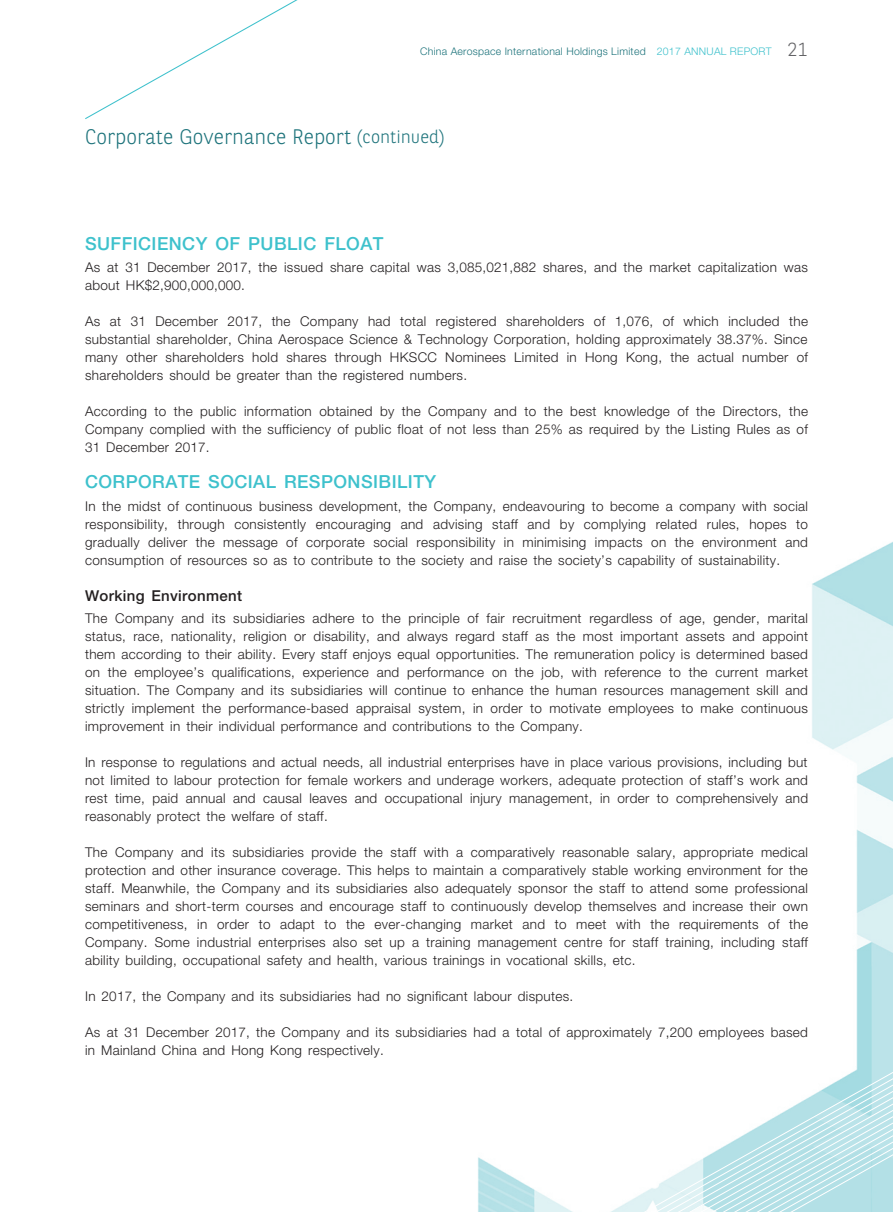
<style>
.page{position:relative;width:893px;height:1212px;background:#fff}
.page>*{position:absolute;margin:0;border:0;box-sizing:border-box;transform-origin:0 0}
.t1{font:300 21px "BNPP Sans";color:#1d737b}
._03_H1{font:500 18px "Helvetica Neue LT Std";letter-spacing:.025em;color:#3ec1cc}
._04___H2{font:500 15px "Helvetica Neue LT Std";letter-spacing:.025em;color:#231f20}
._01_Body_Text{font:300 13.5px/18px "Helvetica Neue LT Std";letter-spacing:.025em;color:#231f20;text-align:justify}
.t2{font:300 10.5px "Helvetica Neue LT Std";letter-spacing:.025em;color:#1d737b}
.s1{color:#3ec1cc}
.s2{font-family:"BNPP Sans";font-size:18.9px;color:#636366}
.s3{font-size:18px}
</style>
<div class="page">
<img style="left:478px;top:542px;width:415px;height:670px">
<svg style="left:608px;top:958px;width:285px;height:45px"></svg>
<svg style="left:541px;top:1003px;width:11px;height:209px"></svg>
<svg style="left:552px;top:1003px;width:11px;height:209px"></svg>
<svg style="left:563px;top:1003px;width:12px;height:209px"></svg>
<svg style="left:575px;top:1003px;width:11px;height:209px"></svg>
<svg style="left:586px;top:1003px;width:11px;height:209px"></svg>
<svg style="left:597px;top:1003px;width:11px;height:209px"></svg>
<svg style="left:608px;top:1003px;width:285px;height:209px"></svg>
<svg style="left:85px;top:0;width:213px;height:119px"></svg>
<p class="t2" style="left:420px;top:45px;width:389px">China Aerospace International Holdings Limited <span class="s1">2017 ANNUAL REPORT</span> <span class="s2">21</span></p>
<h1 class="t1" style="left:85px;top:122px;width:361px">Corporate Governance Report <span class="s3">(continued)</span></h1>
<p class="_03_H1" style="left:85px;top:233px;width:300px">SUFFICIENCY OF PUBLIC FLOAT</p>
<p class="_01_Body_Text" style="left:85px;top:258px;width:724px">As at 31 December 2017, the issued share capital was 3,085,021,882 shares, and the market capitalization was about HK$2,900,000,000.</p>
<p class="_01_Body_Text" style="left:85px;top:312px;width:724px">As at 31 December 2017, the Company had total registered shareholders of 1,076, of which included the substantial shareholder, China Aerospace Science &amp; Technology Corporation, holding approximately 38.37%. Since many other shareholders hold shares through HKSCC Nominees Limited in Hong Kong, the actual number of shareholders should be greater than the registered numbers.</p>
<p class="_01_Body_Text" style="left:85px;top:402px;width:724px">According to the public information obtained by the Company and to the best knowledge of the Directors, the Company complied with the sufficiency of public float of not less than 25% as required by the Listing Rules as of 31 December 2017.</p>
<p class="_03_H1" style="left:85px;top:471px;width:353px">CORPORATE SOCIAL RESPONSIBILITY</p>
<p class="_01_Body_Text" style="left:85px;top:496px;width:725px">In the midst of continuous business development, the Company, endeavouring to become a company with social responsibility, through consistently encouraging and advising staff and by complying related rules, hopes to gradually deliver the message of corporate social responsibility in minimising impacts on the environment and consumption of resources so as to contribute to the society and raise the society’s capability of sustainability.</p>
<p class="_04___H2" style="left:85px;top:586px;width:159px">Working Environment</p>
<p class="_01_Body_Text" style="left:85px;top:609px;width:725px">The Company and its subsidiaries adhere to the principle of fair recruitment regardless of age, gender, marital status, race, nationality, religion or disability, and always regard staff as the most important assets and appoint them according to their ability. Every staff enjoys equal opportunities. The remuneration policy is determined based on the employee’s qualifications, experience and performance on the job, with reference to the current market situation. The Company and its subsidiaries will continue to enhance the human resources management skill and strictly implement the performance-based appraisal system, in order to motivate employees to make continuous improvement in their individual performance and contributions to the Company.</p>
<p class="_01_Body_Text" style="left:85px;top:753px;width:724px">In response to regulations and actual needs, all industrial enterprises have in place various provisions, including but not limited to labour protection for female workers and underage workers, adequate protection of staff’s work and rest time, paid annual and causal leaves and occupational injury management, in order to comprehensively and reasonably protect the welfare of staff.</p>
<p class="_01_Body_Text" style="left:85px;top:843px;width:725px">The Company and its subsidiaries provide the staff with a comparatively reasonable salary, appropriate medical protection and other insurance coverage. This helps to maintain a comparatively stable working environment for the staff. Meanwhile, the Company and its subsidiaries also adequately sponsor the staff to attend some professional seminars and short-term courses and encourage staff to continuously develop themselves and increase their own competitiveness, in order to adapt to the ever-changing market and to meet with the requirements of the Company. Some industrial enterprises also set up a training management centre for staff training, including staff ability building, occupational safety and health, various trainings in vocational skills, etc.</p>
<p class="_01_Body_Text" style="left:85px;top:987px;width:490px">In 2017, the Company and its subsidiaries had no significant labour disputes.</p>
<p class="_01_Body_Text" style="left:85px;top:1023px;width:724px">As at 31 December 2017, the Company and its subsidiaries had a total of approximately 7,200 employees based in Mainland China and Hong Kong respectively.</p>
</div>
